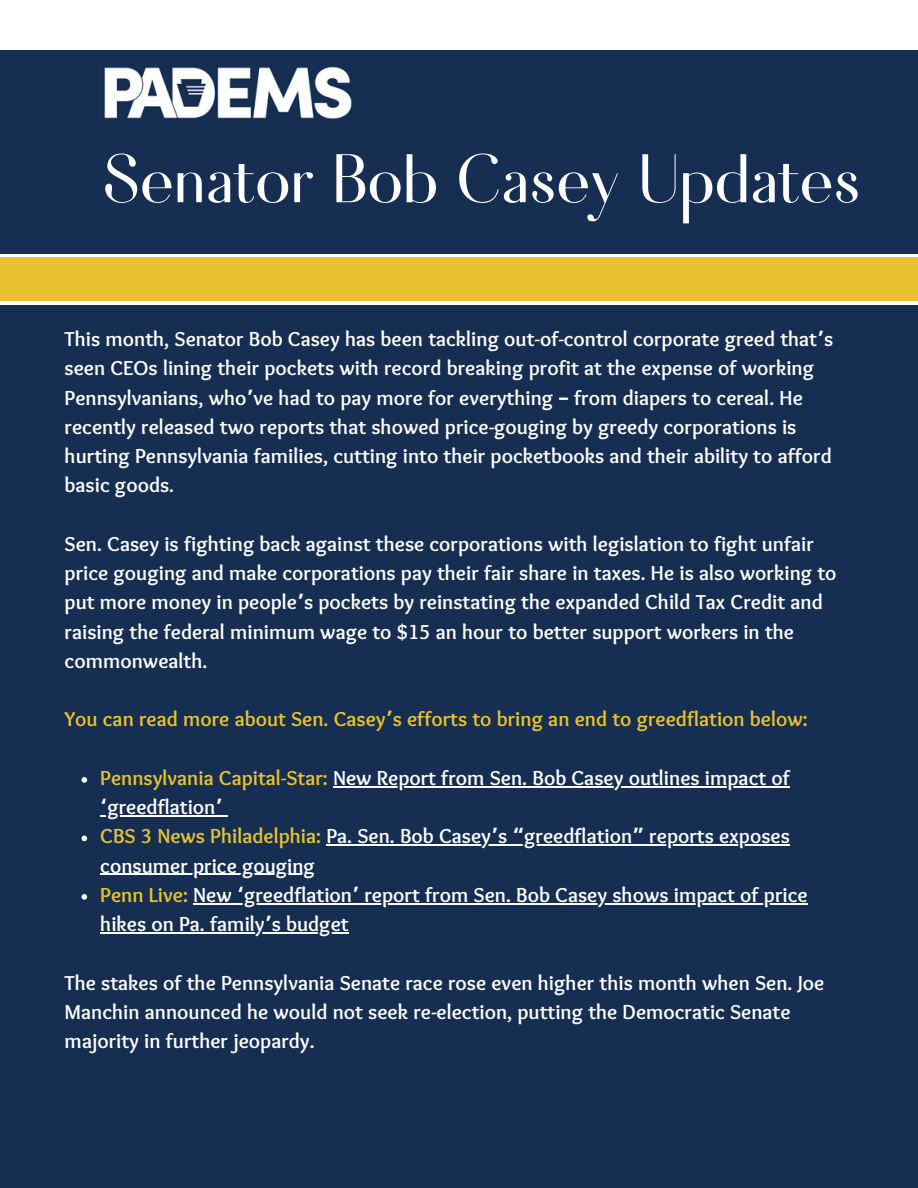
<style>
.page{position:relative;width:918px;height:1188px;background:#fff}
.page>*{position:absolute;margin:0;border:0;box-sizing:border-box;transform-origin:0 0}
.t1{font:91.8px "Fiona";color:#fff}
.t2{font:700 21px/29.2px "Sukar";color:#fff}
.t3{font:700 21px "Sukar";color:#eac230}
.s1{font-family:"Noto Sans Gurmukhi"}
.s2{color:#eac230}
</style>
<div class="page">
<div style="left:0;top:257px;width:918px;height:44px;background:#eac230"></div>
<div style="left:0;top:50px;width:918px;height:203px;background:#162e51"></div>
<img style="left:104px;top:66px;width:248px;height:53px">
<div style="left:0;top:306px;width:918px;height:882px;background:#162e51"></div>
<svg style="left:82px;top:777px;width:5px;height:6px"></svg>
<hr style="left:333px;top:786px;width:457px;height:1px;background:#fff">
<hr style="left:100px;top:815px;width:122px;height:1px;background:#fff">
<svg style="left:82px;top:836px;width:5px;height:5px"></svg>
<hr style="left:326px;top:845px;width:464px;height:1px;background:#fff">
<hr style="left:100px;top:874px;width:215px;height:1px;background:#fff">
<svg style="left:82px;top:894px;width:5px;height:6px"></svg>
<hr style="left:193px;top:903px;width:615px;height:1px;background:#fff">
<hr style="left:100px;top:932px;width:249px;height:1px;background:#fff">
<p class="t1" style="left:102px;top:128px;width:760px">Senator Bob Casey Updates</p>
<p class="t2" style="left:65px;top:326px;width:770px">This month, Senator Bob Casey has been tackling out-of-control corporate greed that<span class="s1">’</span>s seen CEOs lining their pockets with record breaking profit at the expense of working Pennsylvanians, who<span class="s1">’</span>ve had to pay more for everything <span class="s1">–</span> from diapers to cereal. He recently released two reports that showed price-gouging by greedy corporations is hurting Pennsylvania families, cutting into their pocketbooks and their ability to afford basic goods.</p>
<p class="t2" style="left:65px;top:531px;width:773px">Sen. Casey is fighting back against these corporations with legislation to fight unfair price gouging and make corporations pay their fair share in taxes. He is also working to put more money in people<span class="s1">’</span>s pockets by reinstating the expanded Child Tax Credit and raising the federal minimum wage to $15 an hour to better support workers in the commonwealth.</p>
<p class="t3" style="left:65px;top:707px;width:745px">You can read more about Sen. Casey<span class="s1">’</span>s efforts to bring an end to greedflation below:</p>
<p class="t2" style="left:100px;top:765px;width:691px"><span class="s2">Pennsylvania Capital-Star:</span> New Report from Sen. Bob Casey outlines impact of <span class="s1">‘</span>greedflation<span class="s1">’</span></p>
<p class="t2" style="left:100px;top:824px;width:691px"><span class="s2">CBS 3 News Philadelphia:</span> Pa. Sen. Bob Casey<span class="s1">’</span>s <span class="s1">“</span>greedflation<span class="s1">”</span> reports exposes consumer price gouging</p>
<p class="t2" style="left:100px;top:882px;width:709px"><span class="s2">Penn Live:</span> New <span class="s1">‘</span>greedflation<span class="s1">’</span> report from Sen. Bob Casey shows impact of price hikes on Pa. family<span class="s1">’</span>s budget</p>
<p class="t2" style="left:65px;top:970px;width:761px">The stakes of the Pennsylvania Senate race rose even higher this month when Sen. Joe<br>Manchin announced he would not seek re-election, putting the Democratic Senate majority in further jeopardy.</p>
</div>
